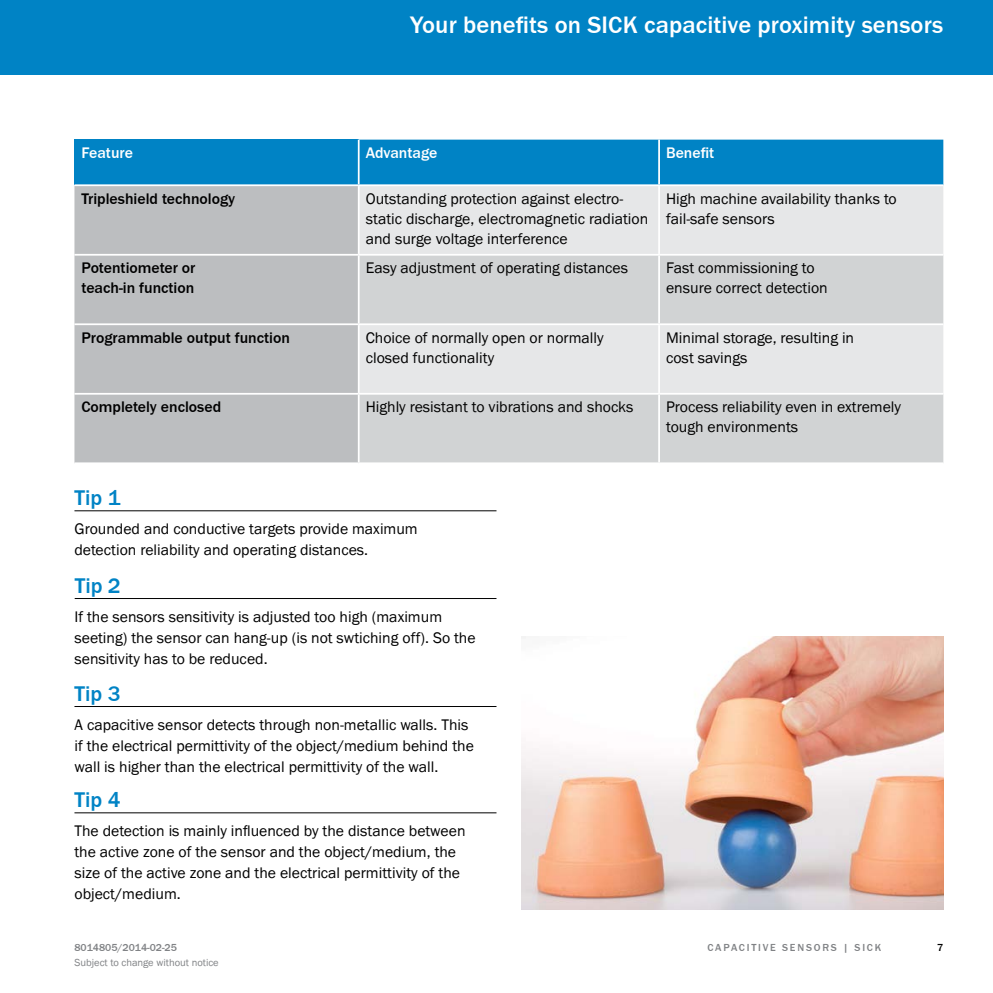
<style>
.page{position:relative;width:993px;height:993px;background:#fff}
.page>*{position:absolute;margin:0;border:0;box-sizing:border-box;transform-origin:0 0}
.t1{font:500 24.5px "SICK Franklin";letter-spacing:.005em;color:#fff}
.t2{font:500 21.88px "SICK Franklin";color:#0083c5}
.t3{font:15.75px/20.8px "SICK Franklin";color:#000}
.t4{font:500 15.75px/20.1px "SICK Franklin";color:#000}
.t5{font:500 15.75px "SICK Franklin";color:#fff}
.t6{font:10.5px "SICK Franklin";color:#808285}
.t7{font:500 10.5px "SICK Franklin";letter-spacing:.17em;color:#808285}
.t8{font:500 10.5px "SICK Franklin";color:#808285}
.t9{font:500 10.5px "SICK Franklin";color:#000}
</style>
<div class="page">
<img style="left:521px;top:636px;width:422px;height:273px">
<div style="left:0;top:0;width:992px;height:74px;background:#0083c5"></div>
<div style="left:74px;top:140px;width:284px;height:45px;background:#0083c5"></div>
<div style="left:359px;top:140px;width:584px;height:44px;background:#0083c5"></div>
<div style="left:74px;top:186px;width:284px;height:276px;background:#bcbec0"></div>
<div style="left:359px;top:186px;width:584px;height:68px;background:#e6e7e8"></div>
<svg style="left:359px;top:255px;width:584px;height:207px;background:#d8dadb"></svg>
<hr style="left:74px;top:184px;width:284px;height:2px;background:#fff">
<hr style="left:74px;top:254px;width:284px;height:1px;background:#fff">
<hr style="left:74px;top:323px;width:284px;height:2px;background:#fff">
<hr style="left:358px;top:323px;width:301px;height:2px;background:#fff">
<hr style="left:659px;top:323px;width:284px;height:2px;background:#fff">
<hr style="left:74px;top:393px;width:284px;height:1px;background:#fff">
<hr style="left:358px;top:393px;width:301px;height:1px;background:#fff">
<hr style="left:659px;top:393px;width:284px;height:1px;background:#fff">
<hr style="left:658px;top:186px;width:1px;height:68px;background:#fff">
<hr style="left:658px;top:255px;width:1px;height:68px;background:#fff">
<hr style="left:658px;top:325px;width:1px;height:68px;background:#fff">
<hr style="left:658px;top:394px;width:1px;height:68px;background:#fff">
<hr style="left:658px;top:140px;width:1px;height:44px;background:#fff">
<hr style="left:74px;top:510px;width:422px;height:1px;background:#000">
<hr style="left:75px;top:598px;width:421px;height:1px;background:#000">
<hr style="left:74px;top:705px;width:422px;height:1px;background:#000">
<hr style="left:74px;top:812px;width:422px;height:1px;background:#000">
<h1 class="t1" style="left:410px;top:9px;width:534px">Your benefits on SICK capacitive proximity sensors</h1>
<p class="t5" style="left:81px;top:143px;width:53px">Feature</p>
<p class="t5" style="left:365px;top:143px;width:73px">Advantage</p>
<p class="t5" style="left:666px;top:143px;width:50px">Benefit</p>
<p class="t4" style="left:81px;top:189px;width:155px">Tripleshield technology</p>
<p class="t3" style="left:365px;top:188px;width:284px;line-height:20.1px">Outstanding protection against electro&shy;static discharge, electromagnetic radiation and surge voltage interference</p>
<p class="t3" style="left:666px;top:188px;width:232px;line-height:20.1px">High machine availability thanks to fail-safe sensors</p>
<p class="t4" style="left:81px;top:258px;width:115px">Potentiometer or teach-in function</p>
<p class="t3" style="left:365px;top:258px;width:264px">Easy adjustment of operating distances</p>
<p class="t3" style="left:666px;top:258px;width:163px;line-height:20.1px">Fast commissioning to ensure correct detection</p>
<p class="t4" style="left:81px;top:327px;width:210px">Programmable output function</p>
<p class="t3" style="left:365px;top:327px;width:239px;line-height:20.1px">Choice of normally open or normally closed functionality</p>
<p class="t3" style="left:666px;top:327px;width:189px;line-height:20.1px">Minimal storage, resulting in cost savings</p>
<p class="t4" style="left:81px;top:397px;width:141px">Completely enclosed</p>
<p class="t3" style="left:365px;top:397px;width:269px">Highly resistant to vibrations and shocks</p>
<p class="t3" style="left:666px;top:397px;width:236px;line-height:20.1px">Process reliability even in extremely tough environments</p>
<h2 class="t2" style="left:74px;top:484px;width:48px">Tip 1</h2>
<p class="t3" style="left:74px;top:518px;width:345px">Grounded and conductive targets provide maximum detection reliability and operating distances.</p>
<h2 class="t2" style="left:75px;top:572px;width:48px">Tip 2</h2>
<p class="t3" style="left:74px;top:606px;width:402px">If the sensors sensitivity is adjusted too high (maximum seeting) the sensor can hang-up (is not swtiching off). So the sensitivity has to be reduced.</p>
<h2 class="t2" style="left:74px;top:680px;width:48px">Tip 3</h2>
<p class="t3" style="left:74px;top:714px;width:401px">A capacitive sensor detects through non-metallic walls. This if the electrical permittivity of the object/medium behind the wall is higher than the electrical permittivity of the wall.</p>
<h2 class="t2" style="left:74px;top:786px;width:48px">Tip 4</h2>
<p class="t3" style="left:74px;top:820px;width:392px">The detection is mainly influenced by the distance between the active zone of the sensor and the object/medium, the size of the active zone and the electrical permittivity of the object/medium.</p>
<p class="t8" style="left:74px;top:940px;width:104px">8014805/2014-02-25</p>
<p class="t7" style="left:707px;top:940px;width:175px">CAPACITIVE SENSORS | SICK</p>
<p class="t6" style="left:74px;top:955px;width:146px">Subject to change without notice</p>
<p class="t9" style="left:936px;top:940px;width:8px">7</p>
</div>
